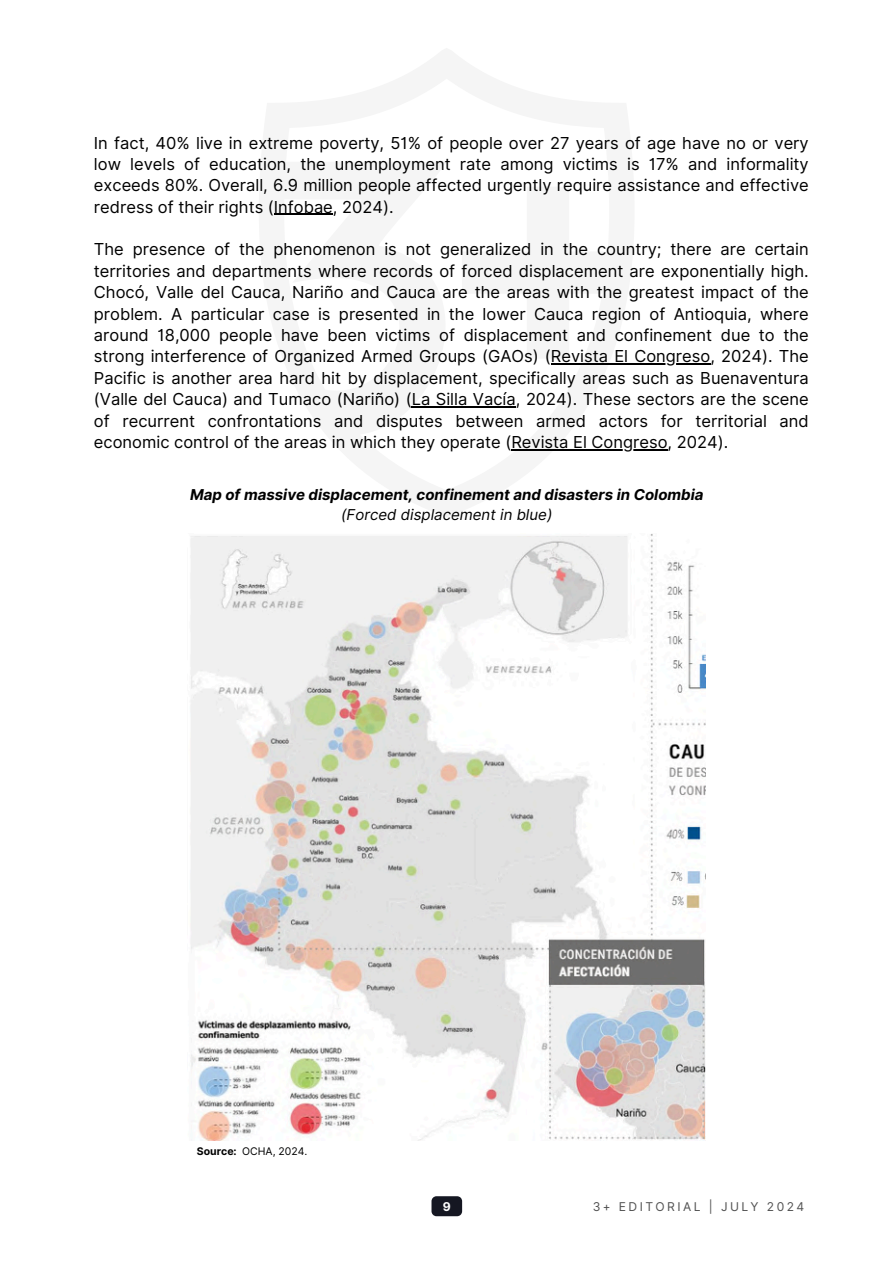
<style>
.page{position:relative;width:894px;height:1264px;background:#fff}
.page>*{position:absolute;margin:0;border:0;box-sizing:border-box;transform-origin:0 0}
.t1{font:16.5px/21.3px "Inter";color:#000;text-align:justify}
.t2{font:italic 700 15px "Inter";color:#000}
.t3{font:italic 15px "Inter";color:#000}
.t4{font:12.15px "Inter";letter-spacing:.2em;color:#515151}
.t5{font:700 12.15px "Inter";color:#fff}
.t6{font:10.5px "Inter";color:#000}
.t7{font:700 10.5px "Inter";color:#000}
</style>
<div class="page">
<img style="left:190px;top:534px;width:515px;height:606px">
<svg style="left:431px;top:1196px;width:31px;height:20px"></svg>
<hr style="left:274px;top:214px;width:59px;height:1px;background:#000">
<hr style="left:551px;top:363px;width:159px;height:1px;background:#000">
<hr style="left:411px;top:406px;width:104px;height:1px;background:#000">
<hr style="left:511px;top:449px;width:156px;height:1px;background:#000">
<h1 class="t1" style="left:94px;top:132px;width:716px">In fact, 40% live in extreme poverty, 51% of people over 27 years of age have no or very low levels of education, the unemployment rate among victims is 17% and informality exceeds 80%. Overall, 6.9 million people affected urgently require assistance and effective redress of their rights (Infobae, 2024).</h1>
<h1 class="t1" style="left:94px;top:239px;width:716px">The presence of the phenomenon is not generalized in the country; there are certain territories and departments where records of forced displacement are exponentially high.<br>Chocó, Valle del Cauca, Nariño and Cauca are the areas with the greatest impact of the problem. A particular case is presented in the lower Cauca region of Antioquia, where around 18,000 people have been victims of displacement and confinement due to the strong interference of Organized Armed Groups (GAOs) (Revista El Congreso, 2024). The</h1>
<p class="t1" style="left:94px;top:367px;width:716px">Pacific is another area hard hit by displacement, specifically areas such as Buenaventura (Valle del Cauca) and Tumaco (Nariño) (La Silla Vacía, 2024). These sectors are the scene of recurrent confrontations and disputes between armed actors for territorial and economic control of the areas in which they operate (Revista El Congreso, 2024).</p>
<p class="t2" style="left:190px;top:485px;width:515px">Map of massive displacement, confinement and disasters in Colombia</p>
<p class="t3" style="left:341px;top:506px;width:213px">(Forced displacement in blue)</p>
<p class="t7" style="left:197px;top:1145px;width:41px">Source:</p>
<h2 class="t6" style="left:242px;top:1145px;width:67px">OCHA, 2024.</h2>
<h1 class="t5" style="left:442px;top:1199px;width:9px">9</h1>
<p class="t4" style="left:592px;top:1199px;width:213px">3+ EDITORIAL | JULY 2024</p>
</div>
